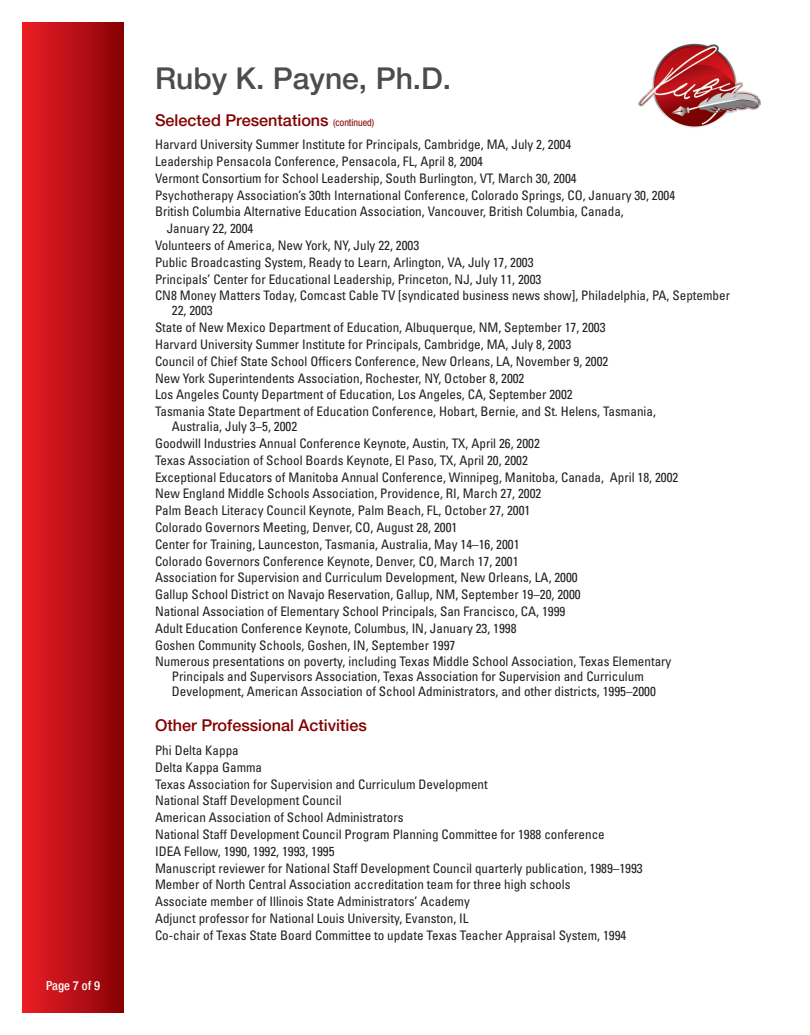
<style>
.page{position:relative;width:810px;height:1035px;background:#fff}
.page>*{position:absolute;margin:0;border:0;box-sizing:border-box;transform-origin:0 0}
.t1{font:500 30px "Helvetica Neue LT Pro";color:#4b4c4d}
.t2{font:500 16.25px "Helvetica Neue LT Pro";color:#840101}
.t3{font:condensed 13.12px/15px "Univers LT Std";color:#231f20}
.t4{font:500 condensed 12.5px "Helvetica Neue LT Pro";color:#fff}
.s1{font-family:"Helvetica Neue LT Std";font-weight:400;font-stretch:condensed;font-size:10px}
</style>
<div class="page">
<img style="left:638px;top:43px;width:123px;height:85px">
<div style="left:22px;top:22px;width:102px;height:990px;background:linear-gradient(to right,#ee1e27,#880105)"></div>
<p class="t4" style="left:46px;top:978px;width:56px">Page 7 of 9</p>
<h1 class="t1" style="left:155px;top:60px;width:298px">Ruby K. Payne, Ph.D.</h1>
<p class="t2" style="left:155px;top:111px;width:221px">Selected Presentations <span class="s1">(continued)</span></p>
<p class="t3" style="left:155px;top:137px;width:418px">Harvard University Summer Institute for Principals, Cambridge, MA, July 2, 2004</p>
<p class="t3" style="left:155px;top:154px;width:330px">Leadership Pensacola Conference, Pensacola, FL, April 8, 2004</p>
<p class="t3" style="left:155px;top:171px;width:423px">Vermont Consortium for School Leadership, South Burlington, VT, March 30, 2004</p>
<p class="t3" style="left:155px;top:187px;width:522px">Psychotherapy Association’s 30th International Conference, Colorado Springs, CO, January 30, 2004</p>
<p class="t3" style="left:155px;top:204px;width:470px">British Columbia Alternative Education Association, Vancouver, British Columbia, Canada,</p>
<p class="t3" style="left:167px;top:221px;width:88px">January 22, 2004</p>
<p class="t3" style="left:155px;top:238px;width:266px">Volunteers of America, New York, NY, July 22, 2003</p>
<p class="t3" style="left:155px;top:255px;width:380px">Public Broadcasting System, Ready to Learn, Arlington, VA, July 17, 2003</p>
<p class="t3" style="left:155px;top:271px;width:388px">Principals’ Center for Educational Leadership, Princeton, NJ, July 11, 2003</p>
<p class="t3" style="left:172px;top:288px;width:560px;text-indent:-17px">CN8 Money Matters Today, Comcast Cable TV [syndicated business news show], Philadelphia, PA, September<br>22, 2003</p>
<p class="t3" style="left:155px;top:320px;width:452px">State of New Mexico Department of Education, Albuquerque, NM, September 17, 2003</p>
<p class="t3" style="left:155px;top:337px;width:418px">Harvard University Summer Institute for Principals, Cambridge, MA, July 8, 2003</p>
<p class="t3" style="left:155px;top:354px;width:455px">Council of Chief State School Officers Conference, New Orleans, LA, November 9, 2002</p>
<p class="t3" style="left:155px;top:370px;width:371px">New York Superintendents Association, Rochester, NY, October 8, 2002</p>
<p class="t3" style="left:155px;top:387px;width:419px">Los Angeles County Department of Education, Los Angeles, CA, September 2002</p>
<p class="t3" style="left:172px;top:404px;width:486px;text-indent:-17px">Tasmania State Department of Education Conference, Hobart, Bernie, and St. Helens, Tasmania,<br>Australia, July 3–5, 2002</p>
<p class="t3" style="left:155px;top:436px;width:386px">Goodwill Industries Annual Conference Keynote, Austin, TX, April 26, 2002</p>
<p class="t3" style="left:155px;top:453px;width:374px">Texas Association of School Boards Keynote, El Paso, TX, April 20, 2002</p>
<p class="t3" style="left:155px;top:469px;width:525px">Exceptional Educators of Manitoba Annual Conference, Winnipeg, Manitoba, Canada, April 18, 2002</p>
<p class="t3" style="left:155px;top:486px;width:388px">New England Middle Schools Association, Providence, RI, March 27, 2002</p>
<p class="t3" style="left:155px;top:503px;width:377px">Palm Beach Literacy Council Keynote, Palm Beach, FL, October 27, 2001</p>
<p class="t3" style="left:155px;top:520px;width:304px">Colorado Governors Meeting, Denver, CO, August 28, 2001</p>
<p class="t3" style="left:155px;top:537px;width:366px">Center for Training, Launceston, Tasmania, Australia, May 14–16, 2001</p>
<p class="t3" style="left:155px;top:553px;width:365px">Colorado Governors Conference Keynote, Denver, CO, March 17, 2001</p>
<p class="t3" style="left:155px;top:570px;width:424px">Association for Supervision and Curriculum Development, New Orleans, LA, 2000</p>
<p class="t3" style="left:155px;top:587px;width:427px">Gallup School District on Navajo Reservation, Gallup, NM, September 19–20, 2000</p>
<p class="t3" style="left:155px;top:604px;width:412px">National Association of Elementary School Principals, San Francisco, CA, 1999</p>
<p class="t3" style="left:155px;top:621px;width:363px">Adult Education Conference Keynote, Columbus, IN, January 23, 1998</p>
<p class="t3" style="left:155px;top:637px;width:302px">Goshen Community Schools, Goshen, IN, September 1997</p>
<p class="t3" style="left:172px;top:654px;width:501px;text-indent:-17px">Numerous presentations on poverty, including Texas Middle School Association, Texas Elementary<br>Principals and Supervisors Association, Texas Association for Supervision and Curriculum<br>Development, American Association of School Administrators, and other districts, 1995–2000</p>
<p class="t2" style="left:155px;top:715px;width:213px">Other Professional Activities</p>
<p class="t3" style="left:155px;top:743px;width:85px">Phi Delta Kappa</p>
<p class="t3" style="left:155px;top:759px;width:109px">Delta Kappa Gamma</p>
<p class="t3" style="left:155px;top:776px;width:334px">Texas Association for Supervision and Curriculum Development</p>
<p class="t3" style="left:155px;top:793px;width:188px">National Staff Development Council</p>
<p class="t3" style="left:155px;top:810px;width:250px">American Association of School Administrators</p>
<p class="t3" style="left:155px;top:827px;width:451px">National Staff Development Council Program Planning Committee for 1988 conference</p>
<p class="t3" style="left:155px;top:843px;width:181px">IDEA Fellow, 1990, 1992, 1993, 1995</p>
<p class="t3" style="left:155px;top:860px;width:489px">Manuscript reviewer for National Staff Development Council quarterly publication, 1989–1993</p>
<p class="t3" style="left:155px;top:877px;width:417px">Member of North Central Association accreditation team for three high schools</p>
<p class="t3" style="left:155px;top:894px;width:316px">Associate member of Illinois State Administrators’ Academy</p>
<p class="t3" style="left:155px;top:911px;width:315px">Adjunct professor for National Louis University, Evanston, IL</p>
<p class="t3" style="left:155px;top:927px;width:473px">Co-chair of Texas State Board Committee to update Texas Teacher Appraisal System, 1994</p>
</div>
